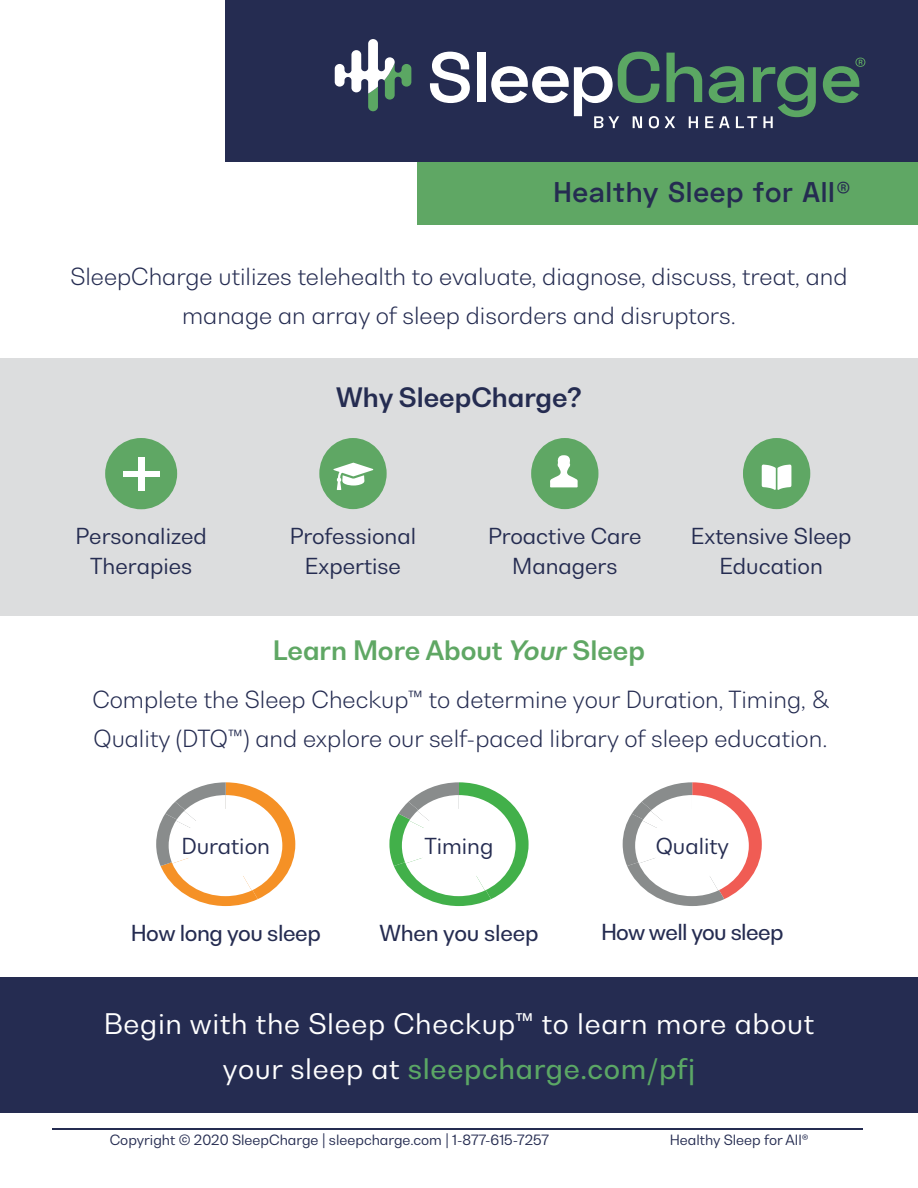
<style>
.page{position:relative;width:918px;height:1188px;background:#fff}
.page>*{position:absolute;margin:0;border:0;box-sizing:border-box;transform-origin:0 0}
.t1{font:600 28.5px "Space Grotesk";letter-spacing:.025em;color:#252c51}
.t2{font:27px/45px "Bw Nista Geometric DEMO";letter-spacing:.025em;color:#fff;text-align:center}
.t3{font:700 25.5px "Bw Nista Geometric DEMO";color:#5fa764}
.t4{font:700 25.5px "Bw Nista Geometric DEMO";color:#252c51}
.t5{font:300 22.5px/39px "Bw Nista Geometric DEMO";color:#252c51}
.t6{font:21px/30px "Bw Nista Geometric DEMO";color:#252c51;text-align:center}
.t7{font:500 21px "Bw Nista Geometric DEMO";letter-spacing:-.02em;color:#252c51}
.t8{font:13.5px "Bw Nista Geometric DEMO";color:#252c51}
.s1{font-style:italic}
.s2{font-weight:500;color:#5ba765}
</style>
<div class="page">
<hr style="left:53px;top:1128px;width:810px;height:2px;background:#252c51">
<svg style="left:156px;top:782px;width:139px;height:124px"></svg>
<svg style="left:389px;top:782px;width:140px;height:124px"></svg>
<svg style="left:623px;top:782px;width:139px;height:124px"></svg>
<div style="left:0;top:358px;width:918px;height:257px;background:#dcddde"></div>
<div style="left:105px;top:438px;width:72px;height:71px;background:#5fa764;border-radius:50%"></div>
<div style="left:139px;top:457px;width:6px;height:34px;background:#fff"></div>
<div style="left:123px;top:471px;width:36px;height:6px;background:#fff"></div>
<div style="left:531px;top:438px;width:67px;height:71px;background:#5fa764;border-radius:50%"></div>
<svg style="left:550px;top:455px;width:28px;height:32px"></svg>
<div style="left:319px;top:438px;width:68px;height:71px;background:#5fa764;border-radius:50%"></div>
<svg style="left:334px;top:463px;width:39px;height:27px"></svg>
<div style="left:743px;top:438px;width:67px;height:71px;background:#5fa764;border-radius:50%"></div>
<svg style="left:762px;top:465px;width:29px;height:25px"></svg>
<div style="left:418px;top:145px;width:500px;height:80px;background:#5fa764"></div>
<div style="left:225px;top:0;width:693px;height:161px;background:#252c51"></div>
<svg style="left:335px;top:39px;width:76px;height:72px"></svg>
<svg style="left:430px;top:52px;width:40px;height:51px"></svg>
<div style="left:478px;top:53px;width:8px;height:49px;background:#fff"></div>
<svg style="left:491px;top:52px;width:168px;height:76px"></svg>
<svg style="left:665px;top:53px;width:151px;height:75px"></svg>
<svg style="left:823px;top:58px;width:42px;height:45px"></svg>
<div style="left:0;top:978px;width:918px;height:135px;background:#252c51"></div>
<p class="t1" style="left:553px;top:179px;width:300px">Healthy Sleep for All®</p>
<p class="t5" style="left:70px;top:259px;width:779px;text-align:center">SleepCharge utilizes telehealth to evaluate, diagnose, discuss, treat, and manage an array of sleep disorders and disruptors.</p>
<p class="t4" style="left:336px;top:388px;width:247px">Why SleepCharge?</p>
<p class="t6" style="left:75px;top:522px;width:133px">Personalized<br>Therapies</p>
<p class="t6" style="left:488px;top:522px;width:155px">Proactive Care<br>Managers</p>
<p class="t6" style="left:290px;top:522px;width:128px">Professional<br>Expertise</p>
<p class="t6" style="left:691px;top:522px;width:162px">Extensive Sleep<br>Education</p>
<p class="t3" style="left:273px;top:640px;width:374px">Learn More About <span class="s1">Your</span> Sleep</p>
<p class="t5" style="left:92px;top:683px;width:738px">Complete the Sleep Checkup™ to determine your Duration, Timing, &amp;<br>Quality (DTQ™) and explore our self-paced library of sleep education.</p>
<p class="t6" style="left:181px;top:832px;width:90px">Duration</p>
<p class="t7" style="left:131px;top:925px;width:192px">How long you sleep</p>
<p class="t6" style="left:425px;top:832px;width:70px">Timing</p>
<p class="t7" style="left:379px;top:925px;width:161px">When you sleep</p>
<p class="t6" style="left:656px;top:832px;width:75px">Quality</p>
<p class="t7" style="left:601px;top:924px;width:184px">How well you sleep</p>
<p class="t2" style="left:104px;top:1003px;width:712px">Begin with the Sleep Checkup™ to learn more about your sleep at <span class="s2">sleepcharge.com/pfj</span></p>
<p class="t8" style="left:110px;top:1134px;width:441px">Copyright © 2020 SleepCharge | sleepcharge.com | 1-877-615-7257</p>
<p class="t8" style="left:670px;top:1134px;width:140px">Healthy Sleep for All®</p>
</div>
